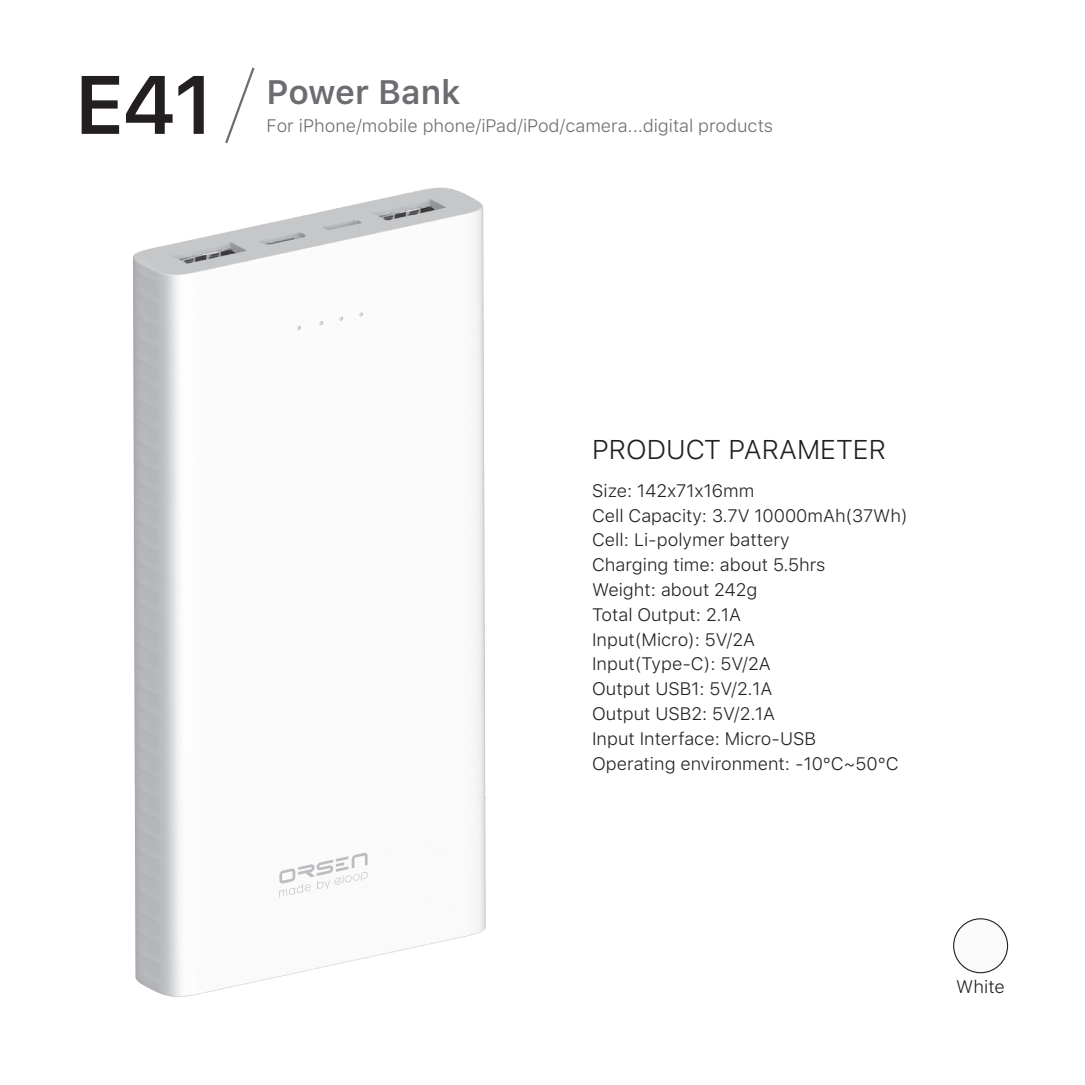
<style>
.page{position:relative;width:1085px;height:1085px;background:#fff}
.page>*{position:absolute;margin:0;border:0;box-sizing:border-box;transform-origin:0 0}
.t1{font:600 82.12px "SF Pro Display";color:#231f20}
.t2{font:600 33.75px "SF Pro Text";color:#6c6d70}
.t3{font:300 27px "SF Pro Text";color:#231f20}
.t4{font:300 18px/24.8px "SF Pro Text";color:#231f20}
.t5{font:300 18px "SF Pro Text";color:#6c6d70}
</style>
<div class="page">
<img style="left:133px;top:187px;width:353px;height:810px">
<svg style="left:279px;top:852px;width:88px;height:45px"></svg>
<svg style="left:225px;top:67px;width:30px;height:77px"></svg>
<img style="left:953px;top:918px;width:54px;height:54px;border-radius:27px">
<div style="left:952px;top:918px;width:55px;height:55px;border:1px solid #231f20;border-radius:50%"></div>
<h1 class="t1" style="left:77px;top:46px;width:138px">E41</h1>
<h2 class="t2" style="left:266px;top:68px;width:196px">Power Bank</h2>
<p class="t5" style="left:266px;top:112px;width:508px">For iPhone/mobile phone/iPad/iPod/camera...digital products</p>
<h3 class="t3" style="left:592px;top:430px;width:295px">PRODUCT PARAMETER</h3>
<p class="t4" style="left:592px;top:477px;width:317px">Size: 142x71x16mm<br>Cell Capacity: 3.7V 10000mAh(37Wh)<br>Cell: Li-polymer battery<br>Charging time: about 5.5hrs<br>Weight: about 242g<br>Total Output: 2.1A<br>Input(Micro): 5V/2A<br>Input(Type-C): 5V/2A<br>Output USB1: 5V/2.1A<br>Output USB2: 5V/2.1A<br>Input Interface: Micro-USB<br>Operating environment: -10℃~50℃</p>
<p class="t4" style="left:956px;top:973px;width:50px">White</p>
</div>
